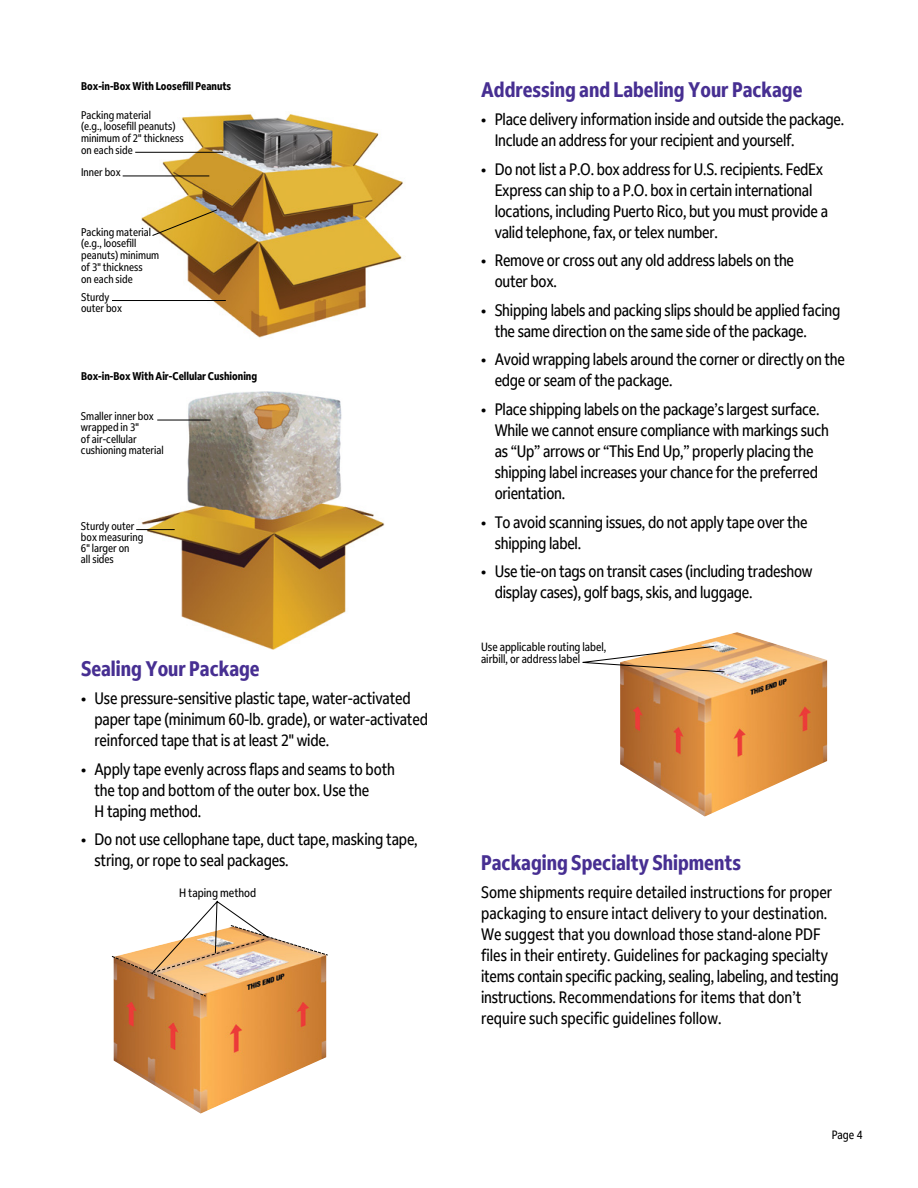
<style>
.page{position:relative;width:918px;height:1188px;background:#fff}
.page>*{position:absolute;margin:0;border:0;box-sizing:border-box;transform-origin:0 0}
.t1{font:700 condensed 21px "Fed Ex Sans";color:#472f92}
.t2{font:condensed 16.5px/21px "Fed Ex Sans";letter-spacing:-.015em;color:#000}
.t3{font:condensed 12.15px "Fed Ex Sans";color:#000}
.t4{font:condensed 12px "Fed Ex Sans";color:#000}
.t5{font:condensed 11.85px/11.9px "Fed Ex Sans";color:#000}
.t6{font:700 condensed 11.25px "Fed Ex Sans";color:#000}
.t7{font:condensed 11.1px/11.7px "Fed Ex Sans";color:#000}
.t8{font:700 condensed 11.1px "Fed Ex Sans";color:#000}
</style>
<div class="page">
<img style="left:136px;top:391px;width:249px;height:259px">
<hr style="left:157px;top:420px;width:54px;height:1px;background:#000">
<hr style="left:136px;top:529px;width:39px;height:1px;background:#000">
<img style="left:114px;top:997px;width:212px;height:117px">
<svg style="left:111px;top:900px;width:217px;height:97px"></svg>
<img style="left:620px;top:632px;width:207px;height:184px">
<svg style="left:582px;top:646px;width:143px;height:27px"></svg>
<img style="left:135px;top:114px;width:268px;height:224px">
<svg style="left:112px;top:152px;width:114px;height:149px"></svg>
<p class="t6" style="left:81px;top:80px;width:152px">Box-in-Box With Loosefill Peanuts</p>
<p class="t7" style="left:81px;top:109px;width:104px">Packing material<br>(e.g., loosefill peanuts) minimum of 2" thickness on each side</p>
<p class="t7" style="left:81px;top:166px;width:41px">Inner box</p>
<p class="t7" style="left:81px;top:226px;width:80px">Packing material (e.g., loosefill peanuts) minimum of 3" thickness<br>on each side</p>
<p class="t7" style="left:81px;top:291px;width:42px">Sturdy outer box</p>
<p class="t8" style="left:81px;top:369px;width:178px">Box-in-Box With Air-Cellular Cushioning</p>
<p class="t7" style="left:81px;top:411px;width:84px;line-height:11.1px">Smaller inner box wrapped in 3"<br>of air-cellular cushioning material</p>
<p class="t7" style="left:81px;top:520px;width:64px;line-height:11.1px">Sturdy outer box measuring<br>6" larger on<br>all sides</p>
<p class="t1" style="left:81px;top:656px;width:180px">Sealing Your Package</p>
<p class="t2" style="left:94px;top:688px;width:335px;text-indent:-13px">• Use pressure-sensitive plastic tape, water-activated paper tape (minimum 60-lb. grade), or water-activated reinforced tape that is at least 2" wide.</p>
<p class="t2" style="left:94px;top:759px;width:302px;text-indent:-13px">• Apply tape evenly across flaps and seams to both the top and bottom of the outer box. Use the<br>H taping method.</p>
<p class="t2" style="left:94px;top:829px;width:325px;text-indent:-13px">• Do not use cellophane tape, duct tape, masking tape, string, or rope to seal packages.</p>
<p class="t3" style="left:179px;top:885px;width:79px">H taping method</p>
<p class="t1" style="left:481px;top:77px;width:323px">Addressing and Labeling Your Package</p>
<p class="t2" style="left:495px;top:109px;width:351px;text-indent:-13px">• Place delivery information inside and outside the package.<br>Include an address for your recipient and yourself.</p>
<p class="t2" style="left:495px;top:158px;width:335px;text-indent:-13px">• Do not list a P.O. box address for U.S. recipients. FedEx Express can ship to a P.O. box in certain international locations, including Puerto Rico, but you must provide a valid telephone, fax, or telex number.</p>
<p class="t2" style="left:495px;top:250px;width:301px;text-indent:-13px">• Remove or cross out any old address labels on the outer box.</p>
<p class="t2" style="left:495px;top:300px;width:347px;text-indent:-13px">• Shipping labels and packing slips should be applied facing the same direction on the same side of the package.</p>
<p class="t2" style="left:495px;top:349px;width:352px;text-indent:-13px">• Avoid wrapping labels around the corner or directly on the edge or seam of the package.</p>
<p class="t2" style="left:495px;top:399px;width:336px;text-indent:-13px">• Place shipping labels on the package’s largest surface.<br>While we cannot ensure compliance with markings such as “Up” arrows or “This End Up,” properly placing the shipping label increases your chance for the preferred orientation.</p>
<p class="t2" style="left:495px;top:511px;width:314px;text-indent:-13px">• To avoid scanning issues, do not apply tape over the shipping label.</p>
<p class="t2" style="left:495px;top:561px;width:319px;text-indent:-13px">• Use tie-on tags on transit cases (including tradeshow display cases), golf bags, skis, and luggage.</p>
<p class="t5" style="left:481px;top:641px;width:127px">Use applicable routing label, airbill, or address label</p>
<p class="t1" style="left:481px;top:850px;width:261px">Packaging Specialty Shipments</p>
<p class="t2" style="left:481px;top:882px;width:359px">Some shipments require detailed instructions for proper packaging to ensure intact delivery to your destination.<br>We suggest that you download those stand-alone PDF files in their entirety. Guidelines for packaging specialty items contain specific packing, sealing, labeling, and testing instructions. Recommendations for items that don’t require such specific guidelines follow.</p>
<p class="t4" style="left:832px;top:1128px;width:32px">Page 4</p>
</div>
